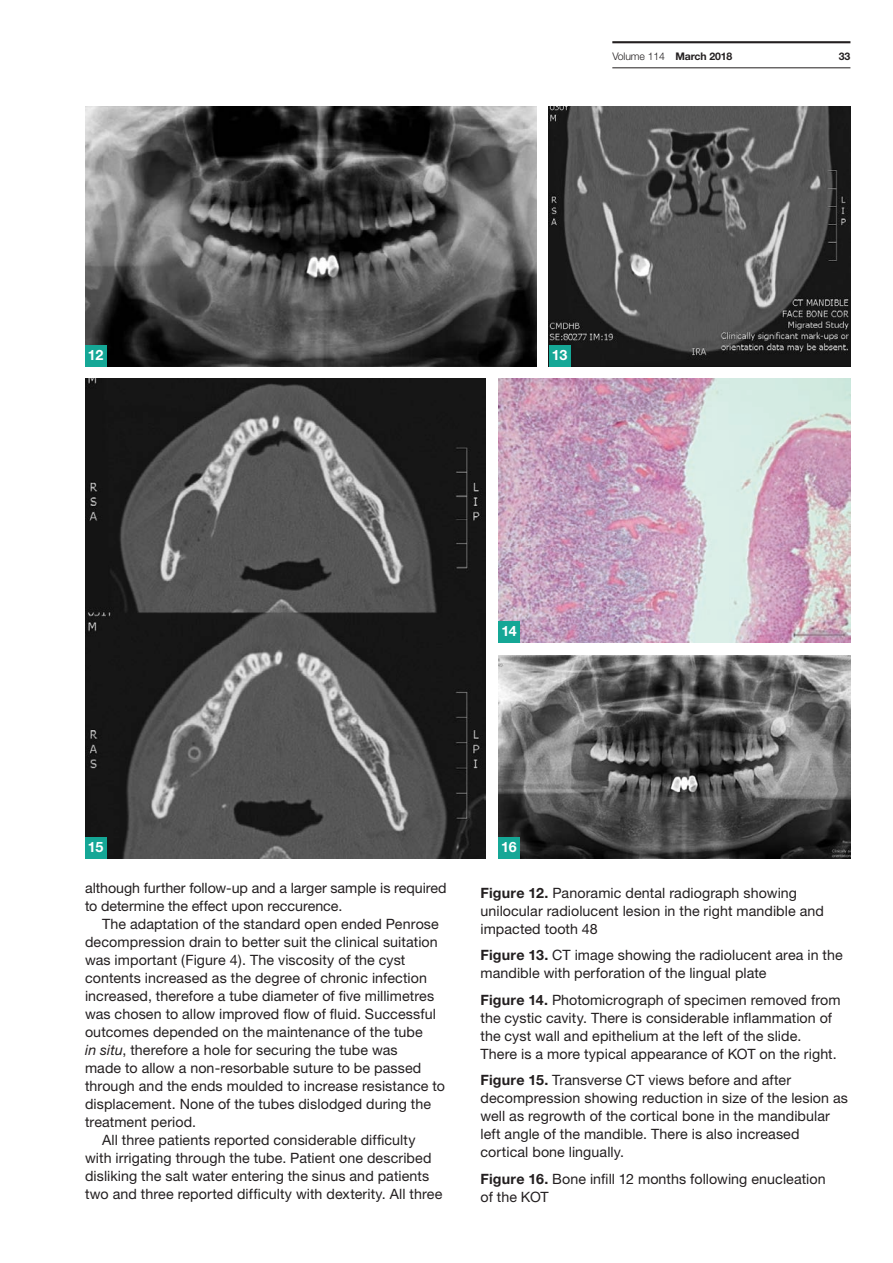
<style>
.page{position:relative;width:893px;height:1263px;background:#fff}
.page>*{position:absolute;margin:0;border:0;box-sizing:border-box;transform-origin:0 0}
.t1{font:14.25px/18px "Helvetica Neue";letter-spacing:.005em;color:#231f20}
.t2{font:700 14.25px "Helvetica Neue";letter-spacing:-.025em;color:#fff}
.t3{font:300 10.5px "Helvetica Neue";letter-spacing:-.01em;color:#231f20}
.t4{font:700 10.5px "Helvetica Neue";color:#231f20}
.s1{font-weight:700}
.s2{font-style:italic}
</style>
<div class="page">
<img style="left:85px;top:106px;width:451px;height:261px">
<img style="left:549px;top:106px;width:301px;height:261px">
<img style="left:498px;top:379px;width:352px;height:264px">
<img style="left:85px;top:379px;width:401px;height:480px">
<img style="left:498px;top:655px;width:352px;height:204px">
<div style="left:85px;top:345px;width:21px;height:22px;background:#15a796"></div>
<div style="left:549px;top:345px;width:21px;height:22px;background:#15a796"></div>
<div style="left:85px;top:837px;width:21px;height:22px;background:#15a796"></div>
<div style="left:498px;top:621px;width:22px;height:22px;background:#15a796"></div>
<div style="left:498px;top:837px;width:22px;height:22px;background:#15a796"></div>
<hr style="left:612px;top:68px;width:238px;height:1px;background:#231f20">
<hr style="left:612px;top:41px;width:238px;height:2px;background:#231f20">
<p class="t3" style="left:612px;top:49px;width:122px">Volume 114 <span class="s1">March 2018</span></p>
<p class="t4" style="left:839px;top:49px;width:13px">33</p>
<p class="t2" style="left:88px;top:346px;width:17px">12</p>
<p class="t2" style="left:552px;top:346px;width:17px">13</p>
<p class="t2" style="left:501px;top:622px;width:17px">14</p>
<p class="t2" style="left:88px;top:838px;width:17px">15</p>
<p class="t1" style="left:85px;top:879px;width:363px">although further follow-up and a larger sample is required to determine the effect upon reccurence.</p>
<p class="t1" style="left:102px;top:915px;width:338px">The adaptation of the standard open ended Penrose</p>
<p class="t1" style="left:85px;top:933px;width:354px">decompression drain to better suit the clinical suitation</p>
<p class="t1" style="left:85px;top:951px;width:322px">was important (Figure 4). The viscosity of the cyst</p>
<p class="t1" style="left:85px;top:969px;width:344px">contents increased as the degree of chronic infection</p>
<p class="t1" style="left:85px;top:987px;width:351px">increased, therefore a tube diameter of five millimetres</p>
<p class="t1" style="left:85px;top:1005px;width:352px">was chosen to allow improved flow of fluid. Successful</p>
<p class="t1" style="left:85px;top:1023px;width:339px">outcomes depended on the maintenance of the tube</p>
<p class="t1" style="left:85px;top:1041px;width:314px"><span class="s2">in situ</span>, therefore a hole for securing the tube was</p>
<p class="t1" style="left:85px;top:1059px;width:338px">made to allow a non-resorbable suture to be passed</p>
<p class="t1" style="left:85px;top:1077px;width:361px">through and the ends moulded to increase resistance to</p>
<p class="t1" style="left:85px;top:1095px;width:348px">displacement. None of the tubes dislodged during the</p>
<p class="t1" style="left:85px;top:1113px;width:113px">treatment period.</p>
<p class="t1" style="left:102px;top:1131px;width:315px">All three patients reported considerable difficulty</p>
<p class="t1" style="left:85px;top:1149px;width:348px">with irrigating through the tube. Patient one described</p>
<p class="t1" style="left:85px;top:1167px;width:346px">disliking the salt water entering the sinus and patients</p>
<p class="t1" style="left:85px;top:1185px;width:359px">two and three reported difficulty with dexterity. All three</p>
<p class="t2" style="left:501px;top:838px;width:17px">16</p>
<p class="t1" style="left:480px;top:883px;width:345px"><span class="s1">Figure 12.</span> Panoramic dental radiograph showing unilocular radiolucent lesion in the right mandible and impacted tooth 48</p>
<p class="t1" style="left:480px;top:946px;width:364px"><span class="s1">Figure 13.</span> CT image showing the radiolucent area in the mandible with perforation of the lingual plate</p>
<p class="t1" style="left:480px;top:990px;width:362px"><span class="s1">Figure 14.</span> Photomicrograph of specimen removed from the cystic cavity. There is considerable inflammation of the cyst wall and epithelium at the left of the slide.<br>There is a more typical appearance of KOT on the right.</p>
<p class="t1" style="left:480px;top:1071px;width:369px"><span class="s1">Figure 15.</span> Transverse CT views before and after decompression showing reduction in size of the lesion as well as regrowth of the cortical bone in the mandibular left angle of the mandible. There is also increased cortical bone lingually.</p>
<p class="t1" style="left:480px;top:1169px;width:347px"><span class="s1">Figure 16.</span> Bone infill 12 months following enucleation of the KOT</p>
</div>
